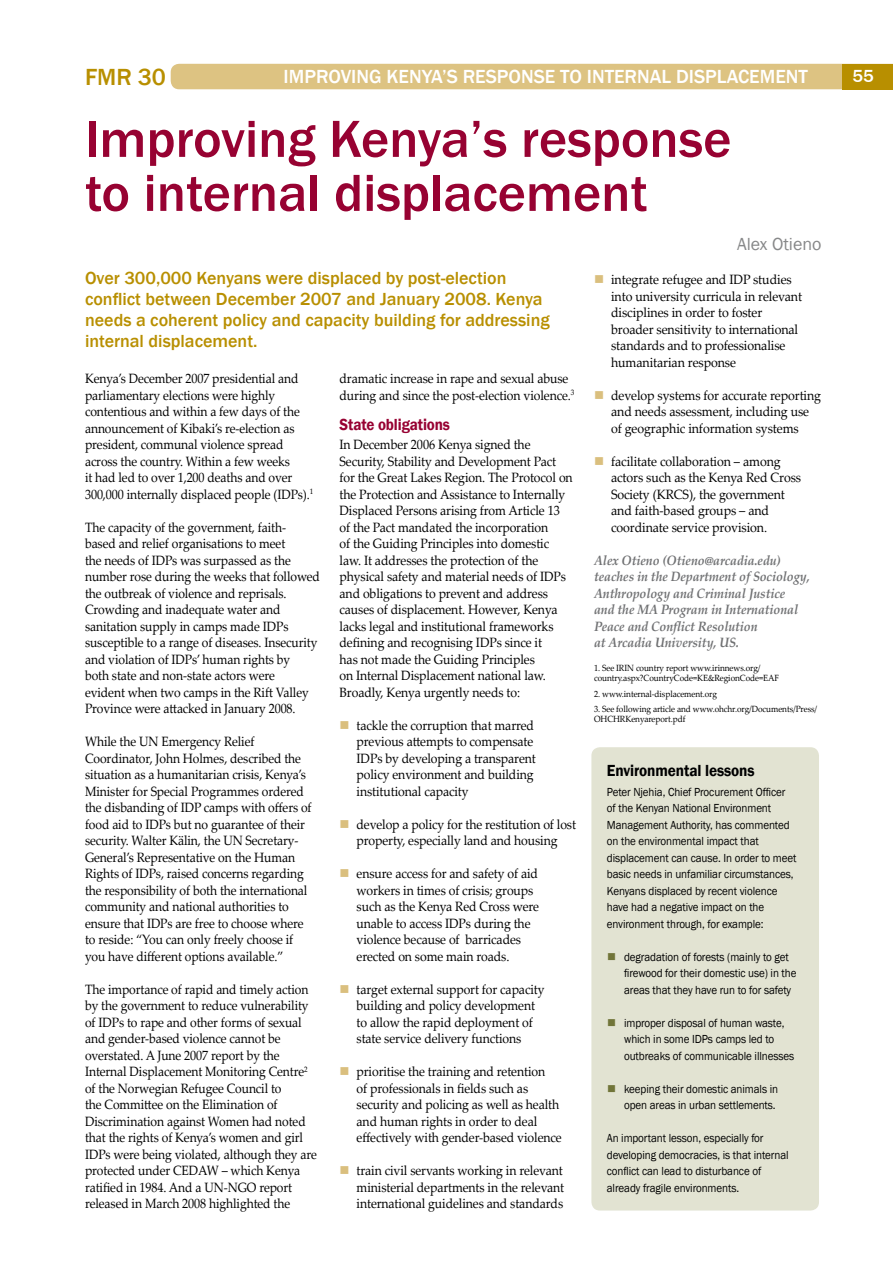
<style>
.page{position:relative;width:893px;height:1263px;background:#fff}
.page>*{position:absolute;margin:0;border:0;box-sizing:border-box;transform-origin:0 0}
.t1{font:500 54px/54px "Franklin Gothic";color:#970232}
.t2{font:500 24px "Franklin Gothic";color:#b88f00}
.t3{font:500 19.5px "Franklin Gothic";color:#fff}
.t4{font:500 18px/21px "Franklin Gothic";color:#b88f00}
.t5{font:18px "Franklin Gothic";color:#878889}
.t6{font:500 18px "Franklin Gothic";color:#fff}
.t7{font:600 16.5px "Franklin Gothic";letter-spacing:-.01em;color:#000;scale:.92 1}
.t8{font:600 16.5px "Franklin Gothic";letter-spacing:-.01em;color:#970232;scale:.91 1}
.t9{font:13.5px/16.5px "Palatino Linotype";letter-spacing:-.01em;color:#000;scale:.9 1}
.t10{font:13.5px/16.5px "Palatino Linotype";letter-spacing:-.01em;color:#000;scale:.91 1}
.t11{font:13.5px/16.5px "Palatino Linotype";letter-spacing:-.01em;color:#000;scale:.92 1}
.t12{font:italic 700 13.5px/16.5px "Palatino Linotype";letter-spacing:-.01em;color:#707173;scale:.92 1}
.t13{font:13.5px "Wingdings";color:#dabf7e}
.t14{font:12px/16.5px "Franklin Gothic";letter-spacing:-.01em;color:#000;scale:.92 1}
.t15{font:12px "Wingdings";color:#717539}
.t16{font:9px/10.8px "Palatino Linotype";letter-spacing:-.01em;color:#000;scale:.92 1}
</style>
<div class="page">
<div style="left:171px;top:64px;width:671px;height:25px;background:#ddc382"></div>
<div style="left:842px;top:64px;width:51px;height:25px;background:#b88f00"></div>
<div style="left:591px;top:747px;width:228px;height:463px;background:#e2e3d2;border-radius:9px"></div>
<h2 class="t2" style="left:85px;top:63px;width:82px">FMR 30</h2>
<h3 class="t3" style="left:284px;top:65px;width:19px">Impro</h3>
<h3 class="t3" style="left:341px;top:65px;width:21px">ving</h3>
<h3 class="t3" style="left:387px;top:65px;width:24px">Kenya</h3>
<h3 class="t3" style="left:442px;top:65px;width:34px">’s response</h3>
<h3 class="t3" style="left:560px;top:65px;width:39px">to interna</h3>
<h3 class="t3" style="left:662px;top:65px;width:26px">l disp</h3>
<h3 class="t3" style="left:717px;top:65px;width:23px">lacement</h3>
<h3 class="t6" style="left:853px;top:65px;width:11px">55</h3>
<h1 class="t1" style="left:85px;top:112px;width:648px">Improving Kenya’s response to internal displacement</h1>
<h3 class="t4" style="left:85px;top:268px;width:466px">Over 300,000 Kenyans were displaced by post-election conflict between December 2007 and January 2008. Kenya needs a coherent policy and capacity building for addressing internal displacement.</h3>
<p class="t9" style="left:85px;top:370px;width:255px">Kenya’s December 2007 presidential and parliamentary elections were highly contentious and within a few days of the announcement of Kibaki’s re-election as president, communal violence spread across the country. Within a few weeks<br>it had led to over 1,200 deaths and over 300,000 internally displaced people (IDPs).<sup>1</sup></p>
<p class="t9" style="left:85px;top:518px;width:263px">The capacity of the government, faith&shy;based and relief organisations to meet<br>the needs of IDPs was surpassed as the number rose during the weeks that followed the outbreak of violence and reprisals.<br>Crowding and inadequate water and sanitation supply in camps made IDPs susceptible to a range of diseases. Insecurity and violation of IDPs’ human rights by<br>both state and non-state actors were<br>evident when two camps in the Rift Valley Province were attacked in January 2008.</p>
<p class="t9" style="left:85px;top:733px;width:253px">While the UN Emergency Relief Coordinator, John Holmes, described the situation as a humanitarian crisis, Kenya’s Minister for Special Programmes ordered the disbanding of IDP camps with offers of food aid to IDPs but no guarantee of their security. Walter Kälin, the UN Secretary-General’s Representative on the Human Rights of IDPs, raised concerns regarding the responsibility of both the international community and national authorities to ensure that IDPs are free to choose where to reside: “You can only freely choose if you have different options available.”</p>
<p class="t9" style="left:85px;top:980px;width:259px">The importance of rapid and timely action by the government to reduce vulnerability of IDPs to rape and other forms of sexual and gender-based violence cannot be overstated. A June 2007 report by the Internal Displacement Monitoring Centre<sup>2 </sup>of the Norwegian Refugee Council to<br>the Committee on the Elimination of Discrimination against Women had noted that the rights of Kenya’s women and girl IDPs were being violated, although they are protected under CEDAW – which Kenya ratified in 1984. And a UN-NGO report released in March 2008 highlighted the</p>
<p class="t10" style="left:340px;top:370px;width:260px">dramatic increase in rape and sexual abuse during and since the post-election violence.<sup>3</sup></p>
<p class="t8" style="left:340px;top:414px;width:123px">State obligations</p>
<p class="t10" style="left:340px;top:436px;width:258px">In December 2006 Kenya signed the Security, Stability and Development Pact for the Great Lakes Region. The Protocol on the Protection and Assistance to Internally Displaced Persons arising from Article 13 of the Pact mandated the incorporation<br>of the Guiding Principles into domestic law. It addresses the protection of the physical safety and material needs of IDPs and obligations to prevent and address causes of displacement. However, Kenya lacks legal and institutional frameworks defining and recognising IDPs since it<br>has not made the Guiding Principles<br>on Internal Displacement national law.<br>Broadly, Kenya urgently needs to:</p>
<p class="t10" style="left:357px;top:716px;width:199px">tackle the corruption that marred previous attempts to compensate<br>IDPs by developing a transparent policy environment and building institutional capacity</p>
<p class="t10" style="left:357px;top:815px;width:243px">develop a policy for the restitution of lost property, especially land and housing</p>
<p class="t10" style="left:357px;top:865px;width:202px">ensure access for and safety of aid workers in times of crisis; groups such as the Kenya Red Cross were unable to access IDPs during the violence because of barricades erected on some main roads.</p>
<p class="t10" style="left:357px;top:980px;width:208px">target external support for capacity building and policy development to allow the rapid deployment of state service delivery functions</p>
<p class="t10" style="left:357px;top:1063px;width:227px">prioritise the training and retention<br>of professionals in fields such as security and policing as well as health and human rights in order to deal effectively with gender-based violence</p>
<p class="t10" style="left:357px;top:1162px;width:230px;text-align:justify">train civil servants working in relevant ministerial departments in the relevant international guidelines and standards</p>
<p class="t13" style="left:340px;top:717px;width:12px">■</p>
<p class="t13" style="left:340px;top:816px;width:12px">■</p>
<p class="t13" style="left:340px;top:866px;width:12px">■</p>
<p class="t13" style="left:340px;top:981px;width:12px">■</p>
<p class="t13" style="left:340px;top:1064px;width:12px">■</p>
<p class="t13" style="left:340px;top:1163px;width:12px">■</p>
<h3 class="t5" style="left:737px;top:232px;width:86px">Alex Otieno</h3>
<p class="t11" style="left:611px;top:271px;width:209px">integrate refugee and IDP studies into university curricula in relevant disciplines in order to foster broader sensitivity to international standards and to professionalise humanitarian response</p>
<p class="t11" style="left:611px;top:386px;width:230px">develop systems for accurate reporting and needs assessment, including use of geographic information systems</p>
<p class="t11" style="left:611px;top:452px;width:208px">facilitate collaboration – among actors such as the Kenya Red Cross<br>Society (KRCS), the government and faith-based groups – and coordinate service provision.</p>
<p class="t12" style="left:594px;top:551px;width:236px">Alex Otieno (Otieno@arcadia.edu) teaches in the Department of Sociology, Anthropology and Criminal Justice<br>and the MA Program in International Peace and Conflict Resolution<br>at Arcadia University, US.</p>
<p class="t16" style="left:594px;top:662px;width:203px">1. See IRIN country report www.irinnews.org/ country.aspx?CountryCode=KE&amp;RegionCode=EAF</p>
<p class="t16" style="left:594px;top:688px;width:135px">2. www.internal-displacement.org</p>
<p class="t16" style="left:594px;top:703px;width:244px">3. See following article and www.ohchr.org/Documents/Press/<br>OHCHRKenyareport.pdf</p>
<p class="t13" style="left:594px;top:272px;width:12px">■</p>
<p class="t13" style="left:594px;top:387px;width:12px">■</p>
<p class="t13" style="left:594px;top:453px;width:12px">■</p>
<p class="t7" style="left:607px;top:760px;width:162px">Environmental lessons</p>
<p class="t14" style="left:607px;top:784px;width:208px">Peter Njehia, Chief Procurement Officer of the Kenyan National Environment Management Authority, has commented on the environmental impact that displacement can cause. In order to meet basic needs in unfamiliar circumstances, Kenyans displaced by recent violence have had a negative impact on the environment through, for example:</p>
<p class="t14" style="left:624px;top:949px;width:189px">degradation of forests (mainly to get firewood for their domestic use) in the areas that they have run to for safety</p>
<p class="t14" style="left:624px;top:1015px;width:186px">improper disposal of human waste, which in some IDPs camps led to outbreaks of communicable illnesses</p>
<p class="t14" style="left:624px;top:1081px;width:169px">keeping their domestic animals in open areas in urban settlements.</p>
<p class="t14" style="left:607px;top:1130px;width:199px">An important lesson, especially for developing democracies, is that internal conflict can lead to disturbance of already fragile environments.</p>
<p class="t15" style="left:607px;top:950px;width:10px">■</p>
<p class="t15" style="left:607px;top:1016px;width:10px">■</p>
<p class="t15" style="left:607px;top:1082px;width:10px">■</p>
</div>
